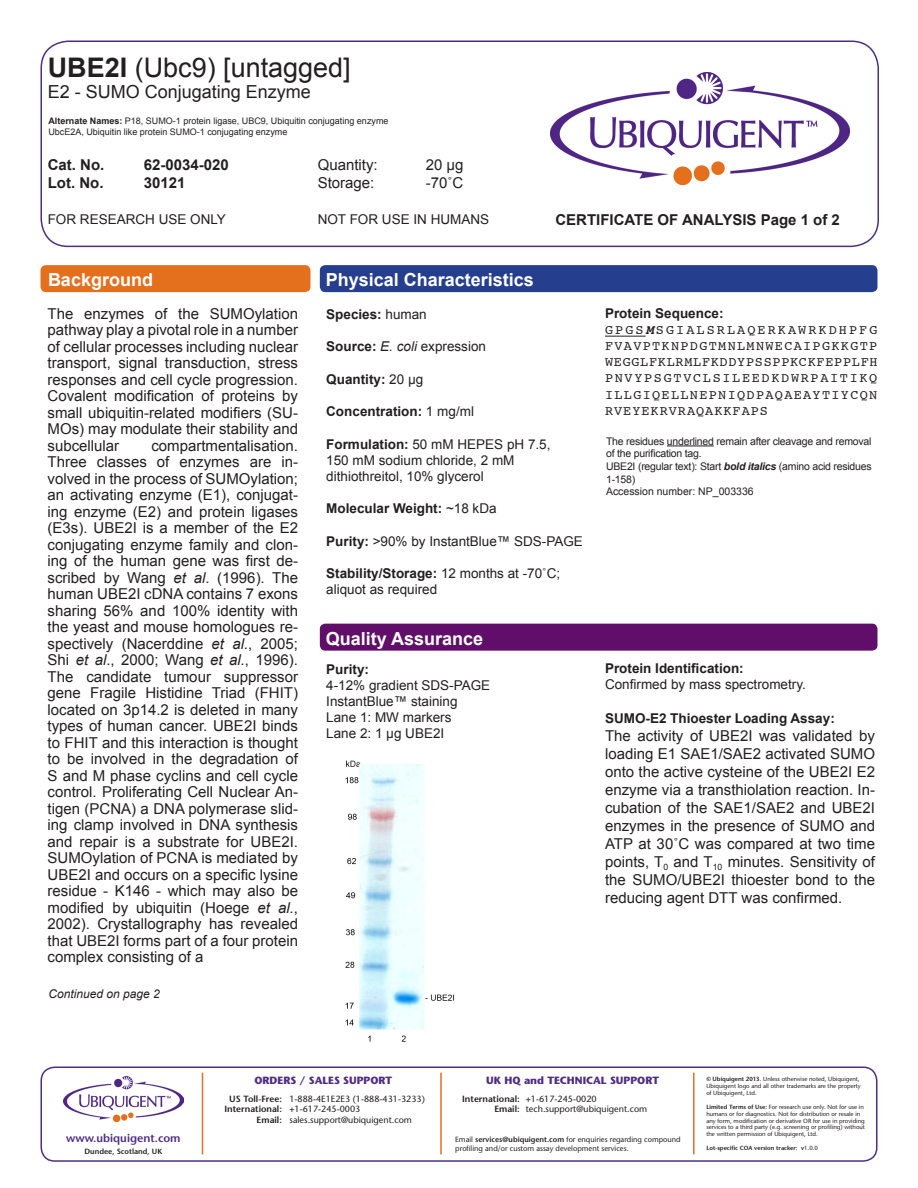
<style>
.page{position:relative;width:918px;height:1188px;background:#fff}
.page>*{position:absolute;margin:0;border:0;box-sizing:border-box;transform-origin:0 0}
.t1{font:27px "Arial";color:#231f20}
.t2{font:700 18px "Arial";color:#fff}
.t3{font:18px "Arial";color:#231f20}
.t4{font:15px/16.5px "Arial";color:#231f20;text-align:justify}
.t5{font:700 15px "Arial";color:#231f20}
.t6{font:13.5px/16.2px "Arial";color:#231f20}
.t7{font:700 13.5px "Arial";color:#231f20}
.t8{font:13.5px "Courier";letter-spacing:.1em;color:#231f20}
.t9{font:13.5px "Courier";letter-spacing:.055em;color:#231f20}
.t10{font:13.5px "Courier";letter-spacing:.125em;color:#231f20}
.t11{font:13.5px "Courier";letter-spacing:.155em;color:#231f20}
.t12{font:13.5px "Courier";letter-spacing:.075em;color:#231f20}
.t13{font:italic 12px "Arial";color:#231f20}
.t14{font:600 11.4px "Stone Sans";color:#502d84}
.t15{font:10.5px/12.6px "Arial";letter-spacing:-.02em;color:#231f20}
.t16{font:700 10.5px "Stone Sans";color:#502d84}
.t17{font:10.5px "Arial";color:#231f20}
.t18{font:9px/10.8px "Stone Sans";color:#231f20}
.t19{font:9px/10.8px "Arial";color:#231f20}
.t20{font:600 9px "Stone Sans";color:#231f20}
.t21{font:7.5px/9px "Stone Sans";color:#231f20}
.t22{font:600 7.5px "Stone Sans";color:#231f20}
.t23{font:6px/6.9px "Stone Sans";color:#231f20}
.t24{font:600 6px "Stone Sans";color:#231f20}
.s1{font-weight:700}
.s2{font-style:italic}
.s3{font-weight:400}
.s4{font-weight:700;font-style:italic}
.s5{font-weight:600}
</style>
<div class="page">
<div style="left:40px;top:40px;width:839px;height:207px;border:2px solid #502d84;border-radius:27px"></div>
<img style="left:550px;top:73px;width:299px;height:112px">
<div style="left:40px;top:1066px;width:838px;height:96px;border:2px solid #502d84;border-radius:14px"></div>
<hr style="left:202px;top:1073px;width:1px;height:81px;background:#e37024">
<hr style="left:440px;top:1073px;width:2px;height:81px;background:#e37024">
<hr style="left:693px;top:1073px;width:1px;height:81px;background:#e37024">
<img style="left:64px;top:1077px;width:120px;height:44px">
<div style="left:41px;top:265px;width:269px;height:27px;background:#e4701e;border-radius:5px"></div>
<div style="left:320px;top:265px;width:557px;height:27px;background:#253f8e;border-radius:5px"></div>
<div style="left:320px;top:624px;width:557px;height:27px;background:#600e69;border-radius:5px"></div>
<hr style="left:605px;top:336px;width:41px;height:1px;background:#231f20">
<hr style="left:667px;top:446px;width:47px;height:1px;background:#231f20">
<img style="left:345px;top:760px;width:110px;height:282px">
<p class="t1" style="left:48px;top:49px;width:305px"><span class="s1">UBE2I</span> (Ubc9) [untagged]</p>
<p class="t3" style="left:48px;top:80px;width:265px">E2 - SUMO Conjugating Enzyme</p>
<p class="t19" style="left:48px;top:116px;width:342px"><span class="s1">Alternate Names:</span> P18, SUMO-1 protein ligase, UBC9, Ubiquitin conjugating enzyme<br>UbcE2A, Ubiquitin like protein SUMO-1 conjugating enzyme</p>
<p class="t5" style="left:48px;top:155px;width:58px">Cat. No.</p>
<p class="t5" style="left:144px;top:155px;width:87px">62-0034-020</p>
<p class="t4" style="left:318px;top:157px;width:62px">Quantity:</p>
<p class="t4" style="left:426px;top:157px;width:39px">20 µg</p>
<p class="t5" style="left:48px;top:173px;width:57px">Lot. No.</p>
<p class="t5" style="left:144px;top:173px;width:43px">30121</p>
<p class="t4" style="left:318px;top:175px;width:58px">Storage:</p>
<p class="t4" style="left:426px;top:175px;width:39px">-70˚C</p>
<p class="t6" style="left:48px;top:212px;width:180px">FOR RESEARCH USE ONLY</p>
<p class="t6" style="left:318px;top:212px;width:173px">NOT FOR USE IN HUMANS</p>
<p class="t2" style="left:48px;top:268px;width:107px">Background</p>
<p class="t2" style="left:326px;top:268px;width:210px">Physical Characteristics</p>
<p class="t5" style="left:555px;top:209px;width:286px">CERTIFICATE OF ANALYSIS Page 1 of 2</p>
<p class="t4" style="left:48px;top:306px;width:252px">The enzymes of the SUMOylation pathway play a pivotal role in a number of cellular processes including nuclear transport, signal transduction, stress responses and cell cycle progression.<br>Covalent modification of proteins by small ubiquitin-related modifiers (SU-MOs) may modulate their stability and subcellular</p>
<p class="t4" style="left:48px;top:438px;width:252px;text-indent:104px">compartmentalisation.<br>Three classes of enzymes are in&shy;volved in the process of SUMOylation; an activating enzyme (E1), conjugat&shy;ing enzyme (E2) and protein ligases (E3s). UBE2I is a member of the E2 conjugating enzyme family and clon&shy;ing of the human gene was first de&shy;scribed by Wang <span class="s2">et al</span>. (1996). The human UBE2I cDNA contains 7 exons sharing 56% and 100% identity with the yeast and mouse homologues re&shy;spectively (Nacerddine <span class="s2">et al.</span>, 2005; Shi <span class="s2">et al</span>., 2000; Wang <span class="s2">et al.</span>, 1996).<br>The candidate tumour suppressor gene Fragile Histidine Triad (FHIT) located on 3p14.2 is deleted in many types of human cancer. UBE2I binds to FHIT and this interaction is thought to be involved in the degradation of S and M phase cyclins and cell cycle control. Proliferating Cell Nuclear An&shy;tigen (PCNA) a DNA polymerase slid&shy;ing clamp involved in DNA synthesis and repair is a substrate for UBE2I.<br>SUMOylation of PCNA is mediated by UBE2I and occurs on a specific lysine residue - K146 - which may also be modified by ubiquitin (Hoege <span class="s2">et al.</span>, 2002). Crystallography has revealed that UBE2I forms part of a four protein complex consisting of a</p>
<p class="t13" style="left:48px;top:986px;width:113px">Continued on page 2</p>
<p class="t7" style="left:326px;top:305px;width:102px">Species: <span class="s3">human</span></p>
<p class="t6" style="left:326px;top:339px;width:161px"><span class="s1">Source:</span> <span class="s2">E. coli</span> expression</p>
<p class="t7" style="left:326px;top:370px;width:99px">Quantity: <span class="s3">20 μg</span></p>
<p class="t7" style="left:326px;top:403px;width:149px">Concentration: <span class="s3">1 mg/ml</span></p>
<p class="t6" style="left:326px;top:436px;width:226px"><span class="s1">Formulation:</span> 50 mM HEPES pH 7.5,<br>150 mM sodium chloride, 2 mM dithiothreitol, 10% glycerol</p>
<p class="t7" style="left:326px;top:500px;width:172px">Molecular Weight: <span class="s3">~18 kDa</span></p>
<p class="t6" style="left:326px;top:533px;width:258px"><span class="s1">Purity:</span> &gt;90% by InstantBlue™ SDS-PAGE</p>
<p class="t6" style="left:326px;top:566px;width:236px"><span class="s1">Stability/Storage:</span> 12 months at -70˚C; aliquot as required</p>
<p class="t2" style="left:326px;top:627px;width:159px">Quality Assurance</p>
<p class="t7" style="left:605px;top:304px;width:120px">Protein Sequence:</p>
<p class="t11" style="left:605px;top:319px;width:274px">GPGS<span class="s4">M</span>SGIALSRLAQERKAWRKDHPFG</p>
<p class="t8" style="left:605px;top:335px;width:274px">FVAVPTKNPDGTMNLMNWECAIPGKKGTP</p>
<p class="t9" style="left:605px;top:351px;width:274px">WEGGLFKLRMLFKDDYPSSPPKCKFEPPLFH</p>
<p class="t10" style="left:605px;top:368px;width:274px">PNVYPSGTVCLSILEEDKDWRPAITIKQ</p>
<p class="t8" style="left:605px;top:384px;width:274px">ILLGIQELLNEPNIQDPAQAEAYTIYCQN</p>
<p class="t12" style="left:605px;top:400px;width:165px">RVEYEKRVRAQAKKFAPS</p>
<p class="t15" style="left:606px;top:435px;width:267px">The residues underlined remain after cleavage and removal of the purification tag.</p>
<p class="t15" style="left:606px;top:460px;width:267px">UBE2I (regular text): Start <span class="s4">bold italics</span> (amino acid residues<br>1-158)</p>
<p class="t17" style="left:606px;top:485px;width:149px">Accession number: NP_003336</p>
<p class="t7" style="left:605px;top:660px;width:140px">Protein Identification:</p>
<p class="t6" style="left:605px;top:677px;width:202px">Confirmed by mass spectrometry.</p>
<p class="t7" style="left:326px;top:660px;width:44px">Purity:</p>
<p class="t6" style="left:326px;top:677px;width:166px">4-12% gradient SDS-PAGE</p>
<p class="t6" style="left:326px;top:693px;width:133px">InstantBlue™ staining</p>
<p class="t6" style="left:326px;top:710px;width:127px">Lane 1: MW markers<br>Lane 2: 1 µg UBE2I</p>
<p class="t7" style="left:605px;top:709px;width:231px">SUMO-E2 Thioester Loading Assay:</p>
<p class="t4" style="left:605px;top:727px;width:271px;line-height:18px">The activity of UBE2I was validated by loading E1 SAE1/SAE2 activated SUMO onto the active cysteine of the UBE2I E2 enzyme via a transthiolation reaction. In&shy;cubation of the SAE1/SAE2 and UBE2I enzymes in the presence of SUMO and ATP at 30˚C was compared at two time points, T<sub>0</sub> and T<sub>10</sub> minutes. Sensitivity of the SUMO/UBE2I thioester bond to the reducing agent DTT was confirmed.</p>
<p class="t14" style="left:66px;top:1131px;width:116px">www.ubiquigent.com</p>
<p class="t22" style="left:85px;top:1147px;width:79px">Dundee, Scotland, UK</p>
<p class="t16" style="left:254px;top:1074px;width:139px">ORDERS / SALES SUPPORT</p>
<p class="t18" style="left:229px;top:1093px;width:197px"><span class="s5">US Toll-Free:</span> 1-888-4E1E2E3 (1-888-431-3233)</p>
<p class="t20" style="left:224px;top:1104px;width:138px">International: +<span class="s3">1-617-245-0003</span></p>
<p class="t18" style="left:257px;top:1115px;width:157px"><span class="s5">Email:</span> sales.support@ubiquigent.com</p>
<p class="t16" style="left:486px;top:1074px;width:174px">UK HQ and TECHNICAL SUPPORT</p>
<p class="t18" style="left:494px;top:1093px;width:154px;text-indent:-32px"><span class="s5">International: +</span>1-617-245-0020<br><span class="s5">Email:</span> tech.support@ubiquigent.com</p>
<p class="t21" style="left:455px;top:1134px;width:227px">Email <span class="s5">services@ubiquigent.com</span> for enquiries regarding compound profiling and/or custom assay development services.</p>
<p class="t23" style="left:706px;top:1076px;width:156px"><span class="s5">© Ubiquigent 2013</span>. Unless otherwise noted, Ubiquigent,<br>Ubiquigent logo and all other trademarks are the property of Ubiquigent, Ltd.</p>
<p class="t23" style="left:706px;top:1103px;width:160px"><span class="s5">Limited Terms of Use:</span> For research use only. Not for use in humans or for diagnostics. Not for distribution or resale in any form, modification or derivative OR for use in providing services to a third party (e.g. screening or profiling) without the written permission of Ubiquigent, Ltd.</p>
<p class="t24" style="left:706px;top:1144px;width:113px">Lot-specific COA version tracker: v<span class="s3">1.0.0</span></p>
</div>
